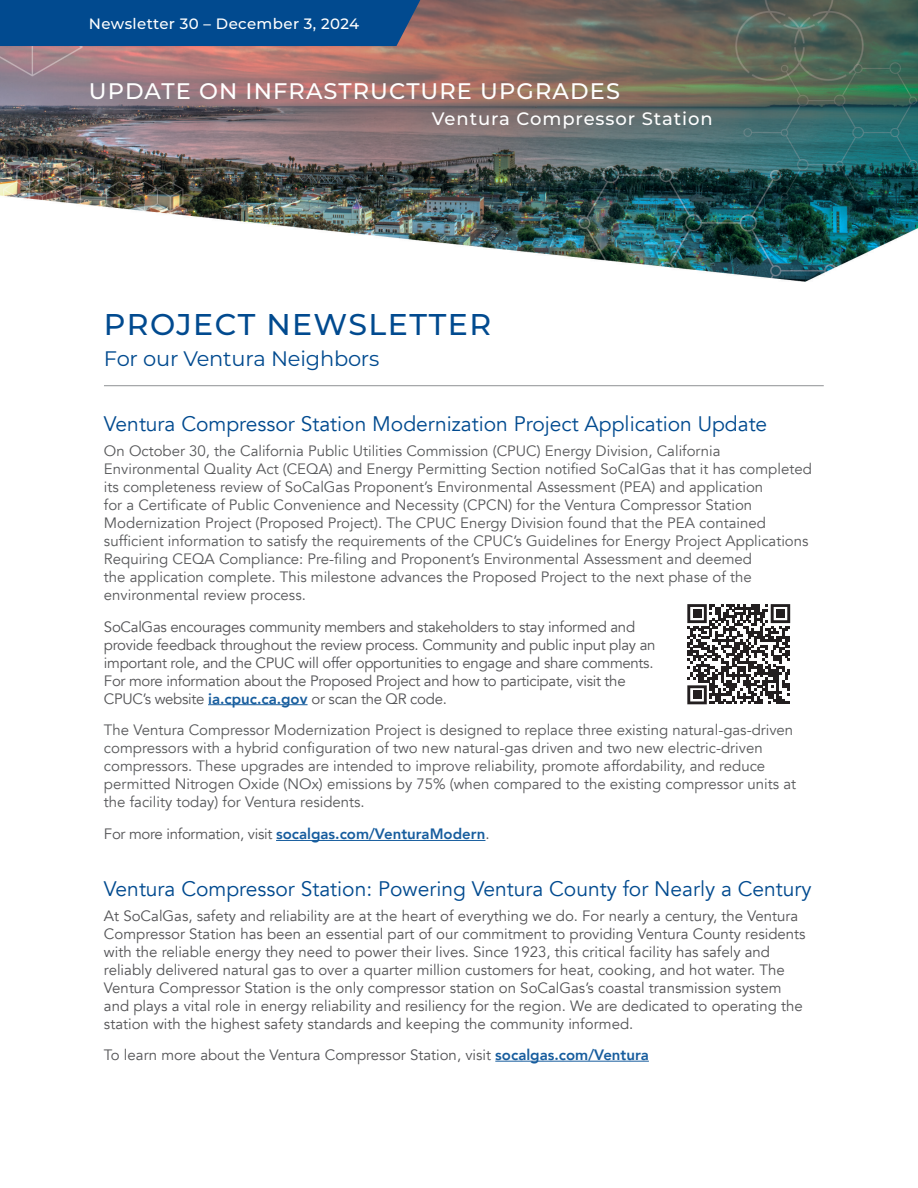
<style>
.page{position:relative;width:918px;height:1188px;background:#fff}
.page>*{position:absolute;margin:0;border:0;box-sizing:border-box;transform-origin:0 0}
.t1{font:500 30px "Montserrat";letter-spacing:.05em;color:#014a8f}
.t2{font:500 22.5px "Montserrat";letter-spacing:.05em;color:#fff}
.t3{font:21px "Avenir";color:#014a8f}
.t4{font:21px "Montserrat";letter-spacing:-.01em;color:#014a8f}
.t5{font:500 18px "Montserrat";letter-spacing:.05em;color:#fff}
.t6{font:15px/18px "Avenir";color:#57585a}
.t7{font:15px/18px "Avenir";color:#535355}
.t8{font:15px/18px "Avenir";letter-spacing:-.02em;color:#535355}
.t9{font:800 15px "Avenir";color:#175d9e}
.t10{font:500 15px "Montserrat";letter-spacing:.025em;color:#fff}
.s1{font-weight:800;color:#175d9e}
.s2{font-weight:400;color:#535355}
</style>
<div class="page">
<hr style="left:208px;top:704px;width:100px;height:1px;background:#175d9e">
<hr style="left:276px;top:840px;width:209px;height:1px;background:#175d9e">
<img style="left:0;top:0;width:918px;height:282px">
<div style="left:0;top:0;width:420px;height:46px;background:#014a8f"></div>
<hr style="left:104px;top:385px;width:720px;height:1px;background:#9b9da0">
<hr style="left:495px;top:1061px;width:154px;height:1px;background:#175d9e">
<svg style="left:687px;top:604px;width:103px;height:100px"></svg>
<div style="left:693px;top:610px;width:8px;height:8px;background:#231f20"></div>
<div style="left:776px;top:610px;width:9px;height:8px;background:#231f20"></div>
<div style="left:693px;top:691px;width:8px;height:8px;background:#231f20"></div>
<p class="t10" style="left:89px;top:13px;width:272px">Newsletter 30 – December 3, 2024</p>
<h2 class="t2" style="left:89px;top:75px;width:533px">UPDATE ON INFRASTRUCTURE UPGRADES</h2>
<p class="t5" style="left:432px;top:106px;width:282px">Ventura Compressor Station</p>
<h1 class="t1" style="left:104px;top:304px;width:389px">PROJECT NEWSLETTER</h1>
<h3 class="t4" style="left:104px;top:344px;width:277px">For our Ventura Neighbors</h3>
<h3 class="t3" style="left:104px;top:412px;width:665px">Ventura Compressor Station Modernization Project Application Update</h3>
<p class="t6" style="left:104px;top:442px;width:709px">On October 30, the California Public Utilities Commission (CPUC) Energy Division, California Environmental Quality Act (CEQA) and Energy Permitting Section notified SoCalGas that it has completed its completeness review of SoCalGas Proponent’s Environmental Assessment (PEA) and application<br>for a Certificate of Public Convenience and Necessity (CPCN) for the Ventura Compressor Station Modernization Project (Proposed Project). The CPUC Energy Division found that the PEA contained sufficient information to satisfy the requirements of the CPUC’s Guidelines for Energy Project Applications Requiring CEQA Compliance: Pre-filing and Proponent’s Environmental Assessment and deemed<br>the application complete. This milestone advances the Proposed Project to the next phase of the environmental review process.</p>
<p class="t8" style="left:104px;top:618px;width:553px">SoCalGas encourages community members and stakeholders to stay informed and provide feedback throughout the review process. Community and public input play an important role, and the CPUC will offer opportunities to engage and share comments.<br>For more information about the Proposed Project and how to participate, visit the CPUC’s website <span class="s1">ia.cpuc.ca.gov</span> or scan the QR code.</p>
<p class="t6" style="left:104px;top:721px;width:694px">The Ventura Compressor Modernization Project is designed to replace three existing natural-gas-driven compressors with a hybrid configuration of two new natural-gas driven and two new electric-driven compressors. These upgrades are intended to improve reliability, promote affordability, and reduce permitted Nitrogen Oxide (NOx) emissions by 75% (when compared to the existing compressor units at the facility today) for Ventura residents.</p>
<p class="t9" style="left:104px;top:822px;width:387px"><span class="s2">For more information, visit</span> socalgas.com/VenturaModern<span class="s2">.</span></p>
<h3 class="t3" style="left:104px;top:876px;width:709px">Ventura Compressor Station: Powering Ventura County for Nearly a Century</h3>
<p class="t7" style="left:104px;top:907px;width:703px">At SoCalGas, safety and reliability are at the heart of everything we do. For nearly a century, the Ventura Compressor Station has been an essential part of our commitment to providing Ventura County residents with the reliable energy they need to power their lives. Since 1923, this critical facility has safely and reliably delivered natural gas to over a quarter million customers for heat, cooking, and hot water. The Ventura Compressor Station is the only compressor station on SoCalGas’s coastal transmission system and plays a vital role in energy reliability and resiliency for the region. We are dedicated to operating the station with the highest safety standards and keeping the community informed.</p>
<p class="t7" style="left:104px;top:1046px;width:546px">To learn more about the Ventura Compressor Station, visit <span class="s1">socalgas.com/Ventura</span></p>
</div>
